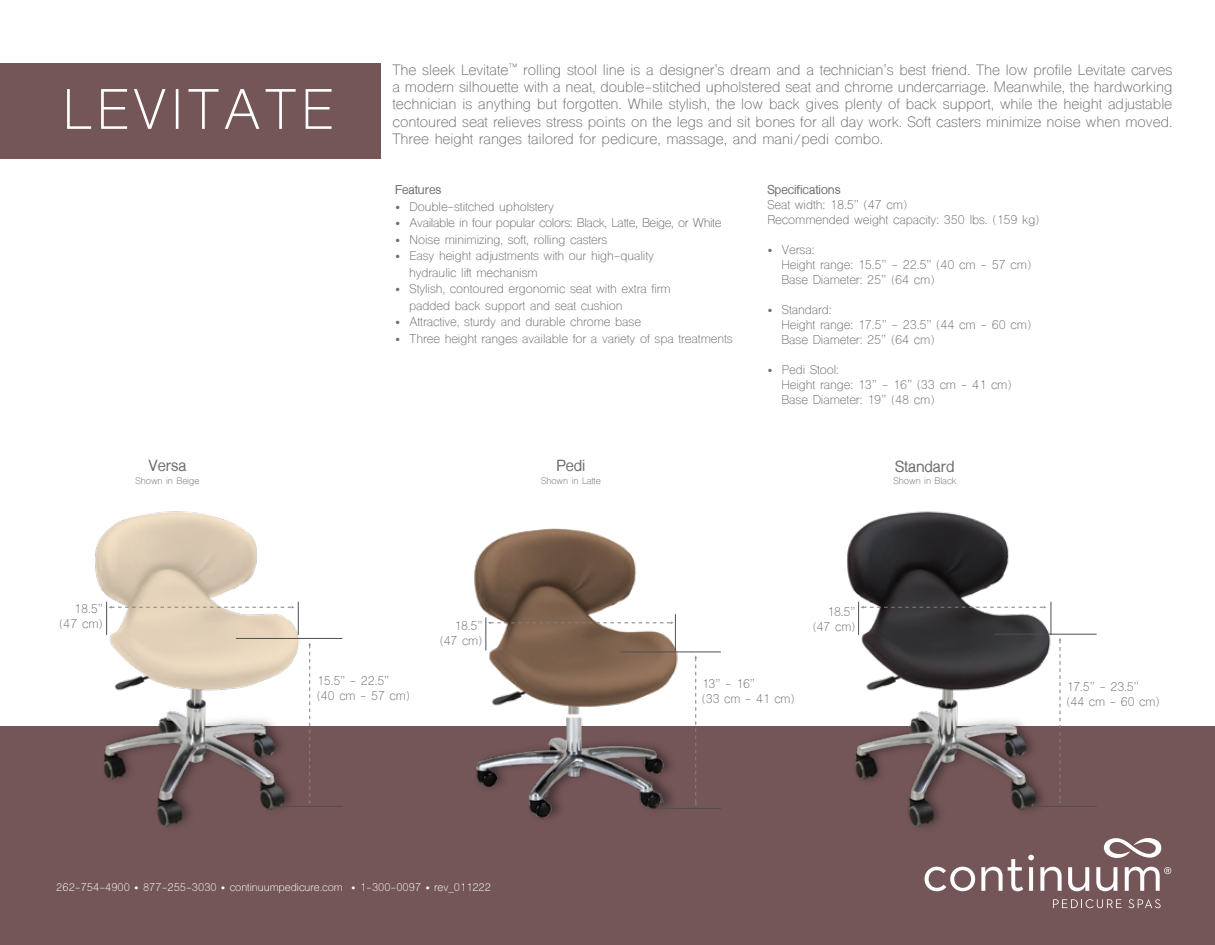
<style>
.page{position:relative;width:1215px;height:945px;background:#fff}
.page>*{position:absolute;margin:0;border:0;box-sizing:border-box;transform-origin:0 0}
.t1{font:54px "Shree Dev 0714";letter-spacing:.1em;color:#fff}
.t2{font:700 15px "Shree Dev 0714";letter-spacing:-.005em;color:#6d6e71}
.t3{font:14.25px/17.2px "Shree Dev 0714";color:#6d6e71;text-align:justify}
.t4{font:12px/15px "Shree Dev 0714";letter-spacing:-.005em;color:#6d6e71}
.t5{font:12px "Shree Dev 0714";letter-spacing:-.025em;color:#6d6e71}
.t6{font:700 12px "Shree Dev 0714";letter-spacing:-.005em;color:#6d6e71}
.t7{font:10.5px "Shree Dev 0714";color:#fff}
.t8{font:9px "Shree Dev 0714";letter-spacing:-.005em;color:#6d6e71}
</style>
<div class="page">
<div style="left:0;top:726px;width:1215px;height:219px;background:#745658"></div>
<div style="left:0;top:64px;width:380px;height:95px;background:#745658"></div>
<svg style="left:1053px;top:899px;width:69px;height:9px"></svg>
<svg style="left:1128px;top:899px;width:33px;height:9px"></svg>
<svg style="left:925px;top:867px;width:50px;height:24px"></svg>
<svg style="left:981px;top:855px;width:53px;height:36px"></svg>
<svg style="left:1040px;top:867px;width:22px;height:24px"></svg>
<svg style="left:1068px;top:867px;width:21px;height:24px"></svg>
<svg style="left:1096px;top:838px;width:75px;height:53px"></svg>
<img style="left:474px;top:528px;width:247px;height:291px">
<hr style="left:621px;top:652px;width:100px;height:1px;background:#4e4f4f">
<hr style="left:659px;top:808px;width:62px;height:1px;background:#4e4f4f">
<svg style="left:694px;top:655px;width:3px;height:151px"></svg>
<hr style="left:486px;top:617px;width:1px;height:34px;background:#4e4f4f">
<hr style="left:675px;top:614px;width:1px;height:37px;background:#4e4f4f">
<svg style="left:488px;top:622px;width:186px;height:2px"></svg>
<img style="left:95px;top:511px;width:248px;height:316px">
<hr style="left:236px;top:638px;width:106px;height:1px;background:#4e4f4f">
<hr style="left:281px;top:806px;width:62px;height:1px;background:#4e4f4f">
<svg style="left:308px;top:643px;width:3px;height:161px"></svg>
<hr style="left:106px;top:602px;width:1px;height:33px;background:#4e4f4f">
<hr style="left:298px;top:602px;width:1px;height:33px;background:#4e4f4f">
<svg style="left:109px;top:606px;width:185px;height:3px"></svg>
<img style="left:847px;top:511px;width:267px;height:328px">
<hr style="left:994px;top:634px;width:103px;height:1px;background:#4e4f4f">
<hr style="left:1035px;top:806px;width:62px;height:1px;background:#4e4f4f">
<svg style="left:1059px;top:638px;width:2px;height:166px"></svg>
<hr style="left:1051px;top:602px;width:1px;height:33px;background:#4e4f4f">
<hr style="left:858px;top:602px;width:1px;height:33px;background:#4e4f4f">
<svg style="left:861px;top:606px;width:185px;height:3px"></svg>
<h1 class="t1" style="left:63px;top:77px;width:271px">LEVITATE</h1>
<p class="t3" style="left:393px;top:63px;width:781px">The sleek Levitate<sup>™</sup> rolling stool line is a designer’s dream and a technician’s best friend. The low profile Levitate carves a modern silhouette with a neat, double-stitched upholstered seat and chrome undercarriage. Meanwhile, the hardworking technician is anything but forgotten. While stylish, the low back gives plenty of back support, while the height adjustable contoured seat relieves stress points on the legs and sit bones for all day work. Soft casters minimize noise when moved.<br>Three height ranges tailored for pedicure, massage, and mani/pedi combo.</p>
<p class="t6" style="left:395px;top:183px;width:48px">Features</p>
<p class="t4" style="left:395px;top:200px;width:160px">• Double-stitched upholstery</p>
<p class="t5" style="left:395px;top:216px;width:328px">• Available in four popular colors: Black, Latte, Beige, or White</p>
<p class="t4" style="left:395px;top:233px;width:214px">• Noise minimizing, soft, rolling casters</p>
<p class="t4" style="left:409px;top:249px;width:246px;line-height:16.5px;text-indent:-14px">• Easy height adjustments with our high-quality hydraulic lift mechanism</p>
<p class="t4" style="left:409px;top:282px;width:263px;line-height:16.5px;text-indent:-14px">• Stylish, contoured ergonomic seat with extra firm padded back support and seat cushion</p>
<p class="t4" style="left:395px;top:316px;width:248px">• Attractive, sturdy and durable chrome base</p>
<p class="t4" style="left:395px;top:332px;width:339px">• Three height ranges available for a variety of spa treatments</p>
<p class="t6" style="left:767px;top:183px;width:75px">Specifications</p>
<p class="t4" style="left:767px;top:198px;width:274px">Seat width: 18.5” (47 cm)<br>Recommended weight capacity: 350 lbs. (159 kg)</p>
<p class="t4" style="left:782px;top:243px;width:251px;text-indent:-14px">• Versa:<br>Height range: 15.5” - 22.5” (40 cm - 57 cm)<br>Base Diameter: 25” (64 cm)</p>
<p class="t4" style="left:782px;top:303px;width:251px;text-indent:-14px">• Standard:<br>Height range: 17.5” - 23.5” (44 cm - 60 cm)<br>Base Diameter: 25” (64 cm)</p>
<p class="t4" style="left:782px;top:363px;width:232px;text-indent:-14px">• Pedi Stool:<br>Height range: 13” - 16” (33 cm - 41 cm)<br>Base Diameter: 19” (48 cm)</p>
<p class="t2" style="left:556px;top:457px;width:31px">Pedi</p>
<p class="t2" style="left:149px;top:457px;width:39px">Versa</p>
<p class="t8" style="left:136px;top:475px;width:65px">Shown in Beige</p>
<p class="t8" style="left:541px;top:475px;width:61px">Shown in Latte</p>
<p class="t4" style="left:59px;top:603px;width:45px;text-align:right">18.5” (47 cm)</p>
<p class="t4" style="left:317px;top:674px;width:95px">15.5” - 22.5” (40 cm - 57 cm)</p>
<p class="t4" style="left:440px;top:619px;width:44px;text-align:right">18.5” (47 cm)</p>
<p class="t7" style="left:56px;top:881px;width:436px">262-754-4900 • 877-255-3030 • continuumpedicure.com • 1-300-0097 • rev_011222</p>
<p class="t2" style="left:895px;top:458px;width:61px">Standard</p>
<p class="t8" style="left:894px;top:476px;width:64px">Shown in Black</p>
<p class="t4" style="left:702px;top:678px;width:95px">13” - 16”<br>(33 cm - 41 cm)</p>
<p class="t4" style="left:813px;top:606px;width:44px;text-align:right">18.5” (47 cm)</p>
<p class="t4" style="left:1066px;top:680px;width:95px">17.5” - 23.5” (44 cm - 60 cm)</p>
</div>
